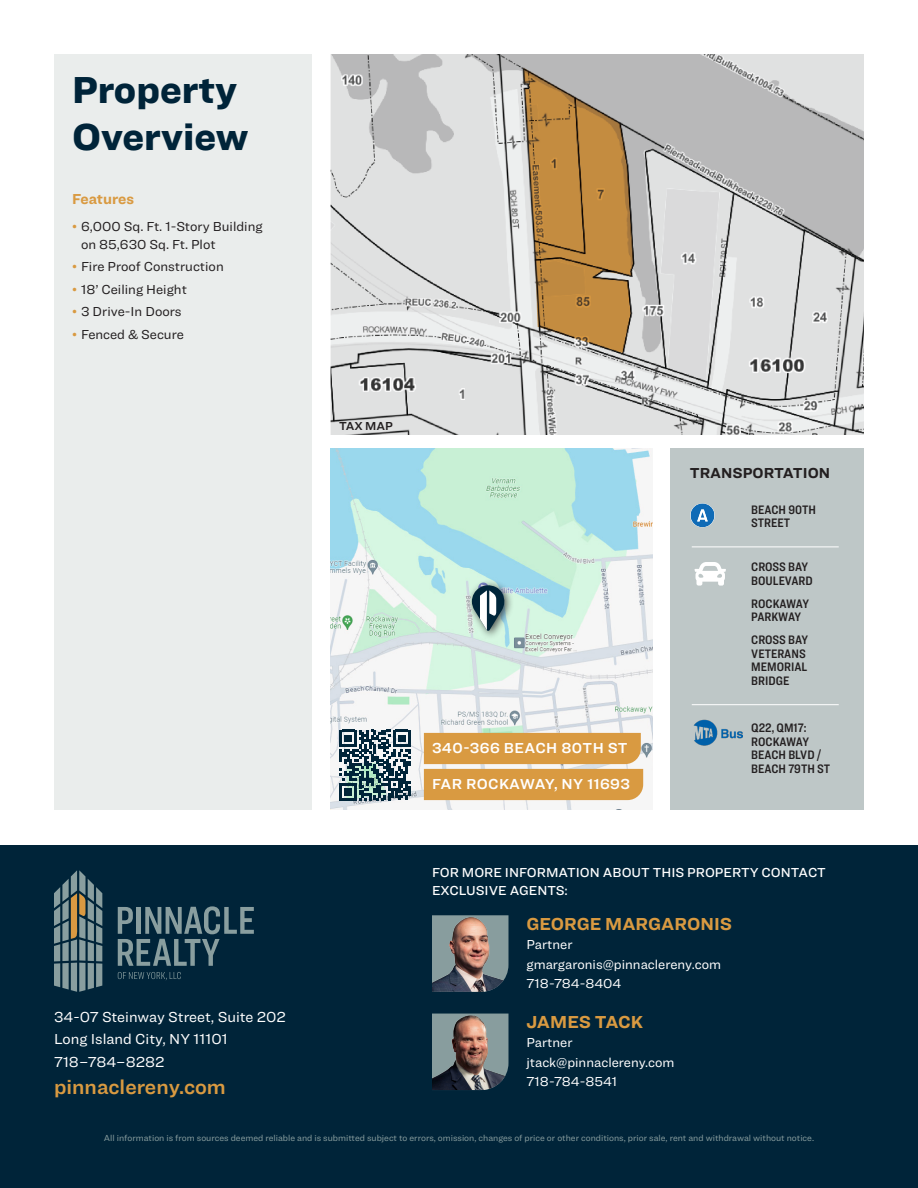
<style>
.page{position:relative;width:918px;height:1188px;background:#fff}
.page>*{position:absolute;margin:0;border:0;box-sizing:border-box;transform-origin:0 0}
.Features__H2_26pt_Black_Dark_Blue{font:900 39px/46.8px "Ringside";color:#002439}
.t1{font:600 21px "Ringside";color:#d99a41}
.Agent__Name{font:700 18px "Ringside";color:#d99a41}
.t2{font:15px/22.5px "Ringside";color:#fff}
.Legend_Map__Locations_10pt_Semibold_Pape{font:600 15px "Ringside";letter-spacing:.025em;color:#fff}
.t3{font:700 15px "Ringside";color:#231f20}
.Features__Heading_10pt_Bold_Gold{font:700 15px "Ringside";letter-spacing:-.005em;color:#d99a41}
.t4{font:13.5px/18px "Ringside";color:#231f20}
.Agent__Contact{font:13.5px "Ringside";color:#fff}
.Agent__Info_CTA_9pt_Medium_Paper{font:500 13.5px/18px "Ringside";color:#fff}
.Features__Transportation_8_5pt{font:600 12.75px/13.5px "Ringside Condensed";color:#231f20}
.Features__Photo_Captions_8pt_Semibold_Pa{font:600 12px "Ringside";letter-spacing:-.01em;color:#231f20}
.t5{font:9px "Ringside";color:#889d9e}
.s1{color:#d99a41}
</style>
<div class="page">
<div style="left:0;top:845px;width:918px;height:343px;background:#002439"></div>
<div style="left:54px;top:54px;width:258px;height:756px;background:#eaedec"></div>
<svg style="left:118px;top:972px;width:63px;height:8px"></svg>
<svg style="left:118px;top:906px;width:136px;height:60px"></svg>
<svg style="left:54px;top:870px;width:48px;height:122px"></svg>
<div style="left:670px;top:448px;width:194px;height:362px;background:#bec7c7"></div>
<img style="left:330px;top:54px;width:534px;height:381px">
<img style="left:330px;top:448px;width:322px;height:362px">
<div style="left:466px;top:579px;width:48px;height:61px;background:#231f20;opacity:.75"></div>
<svg style="left:472px;top:585px;width:32px;height:46px"></svg>
<div style="left:690px;top:503px;width:25px;height:24px;background:#c6d7e2;border-radius:50%"></div>
<svg style="left:691px;top:503px;width:23px;height:24px"></svg>
<img style="left:694px;top:719px;width:48px;height:27px">
<svg style="left:694px;top:562px;width:32px;height:24px"></svg>
<hr style="left:692px;top:547px;width:147px;height:1px;background:#fff">
<hr style="left:692px;top:704px;width:147px;height:1px;background:#fff">
<svg style="left:424px;top:733px;width:219px;height:67px;background:#daa04f"></svg>
<svg style="left:340px;top:730px;width:70px;height:70px"></svg>
<img style="left:432px;top:915px;width:76px;height:77px">
<img style="left:432px;top:1014px;width:76px;height:76px">
<p class="Features__H2_26pt_Black_Dark_Blue" style="left:72px;top:65px;width:178px">Property<br>Overview</p>
<p class="Features__Heading_10pt_Bold_Gold" style="left:72px;top:188px;width:63px">Features</p>
<p class="t4" style="left:81px;top:217px;width:183px;text-indent:-9px"><span class="s1">•</span> 6,000 Sq. Ft. 1-Story Building on 85,630 Sq. Ft. Plot</p>
<p class="t4" style="left:72px;top:258px;width:153px"><span class="s1">•</span> Fire Proof Construction</p>
<p class="t4" style="left:72px;top:280px;width:116px"><span class="s1">•</span> 18’ Ceiling Height</p>
<p class="t4" style="left:72px;top:303px;width:111px"><span class="s1">•</span> 3 Drive-In Doors</p>
<p class="t4" style="left:72px;top:325px;width:113px"><span class="s1">•</span> Fenced &amp; Secure</p>
<p class="Features__Photo_Captions_8pt_Semibold_Pa" style="left:339px;top:417px;width:55px">TAX MAP</p>
<p class="Legend_Map__Locations_10pt_Semibold_Pape" style="left:432px;top:737px;width:197px">340-366 BEACH 80TH ST</p>
<p class="Legend_Map__Locations_10pt_Semibold_Pape" style="left:432px;top:773px;width:200px">FAR ROCKAWAY, NY 11693</p>
<p class="t3" style="left:690px;top:461px;width:142px">TRANSPORTATION</p>
<p class="Features__Transportation_8_5pt" style="left:751px;top:503px;width:66px">BEACH 90TH<br>STREET</p>
<p class="Features__Transportation_8_5pt" style="left:751px;top:560px;width:63px">CROSS BAY<br>BOULEVARD</p>
<p class="Features__Transportation_8_5pt" style="left:751px;top:596px;width:59px">ROCKAWAY<br>PARKWAY</p>
<p class="Features__Transportation_8_5pt" style="left:751px;top:633px;width:58px">CROSS BAY<br>VETERANS<br>MEMORIAL<br>BRIDGE</p>
<p class="Features__Transportation_8_5pt" style="left:751px;top:721px;width:80px">Q22, QM17:<br>ROCKAWAY<br>BEACH BLVD /<br>BEACH 79TH ST</p>
<p class="Agent__Info_CTA_9pt_Medium_Paper" style="left:432px;top:863px;width:395px">FOR MORE INFORMATION ABOUT THIS PROPERTY CONTACT<br>EXCLUSIVE AGENTS:</p>
<p class="Agent__Name" style="left:526px;top:910px;width:207px">GEORGE MARGARONIS</p>
<p class="Agent__Contact" style="left:526px;top:935px;width:48px">Partner</p>
<p class="Agent__Contact" style="left:526px;top:954px;width:196px">gmargaronis@pinnaclereny.com</p>
<p class="Agent__Contact" style="left:526px;top:974px;width:96px">718-784-8404</p>
<p class="Agent__Name" style="left:526px;top:1008px;width:118px">JAMES TACK</p>
<p class="Agent__Contact" style="left:526px;top:1033px;width:48px">Partner</p>
<p class="Agent__Contact" style="left:526px;top:1053px;width:150px">jtack@pinnaclereny.com</p>
<p class="Agent__Contact" style="left:526px;top:1072px;width:92px">718-784-8541</p>
<h3 class="t2" style="left:54px;top:1005px;width:233px">34-07 Steinway Street, Suite 202<br>Long Island City, NY 11101<br>718–784–8282</h3>
<h2 class="t1" style="left:54px;top:1071px;width:173px">pinnaclereny.com</h2>
<p class="t5" style="left:104px;top:1132px;width:712px">All information is from sources deemed reliable and is submitted subject to errors, omission, changes of price or other conditions, prior sale, rent and withdrawal without notice.</p>
</div>
